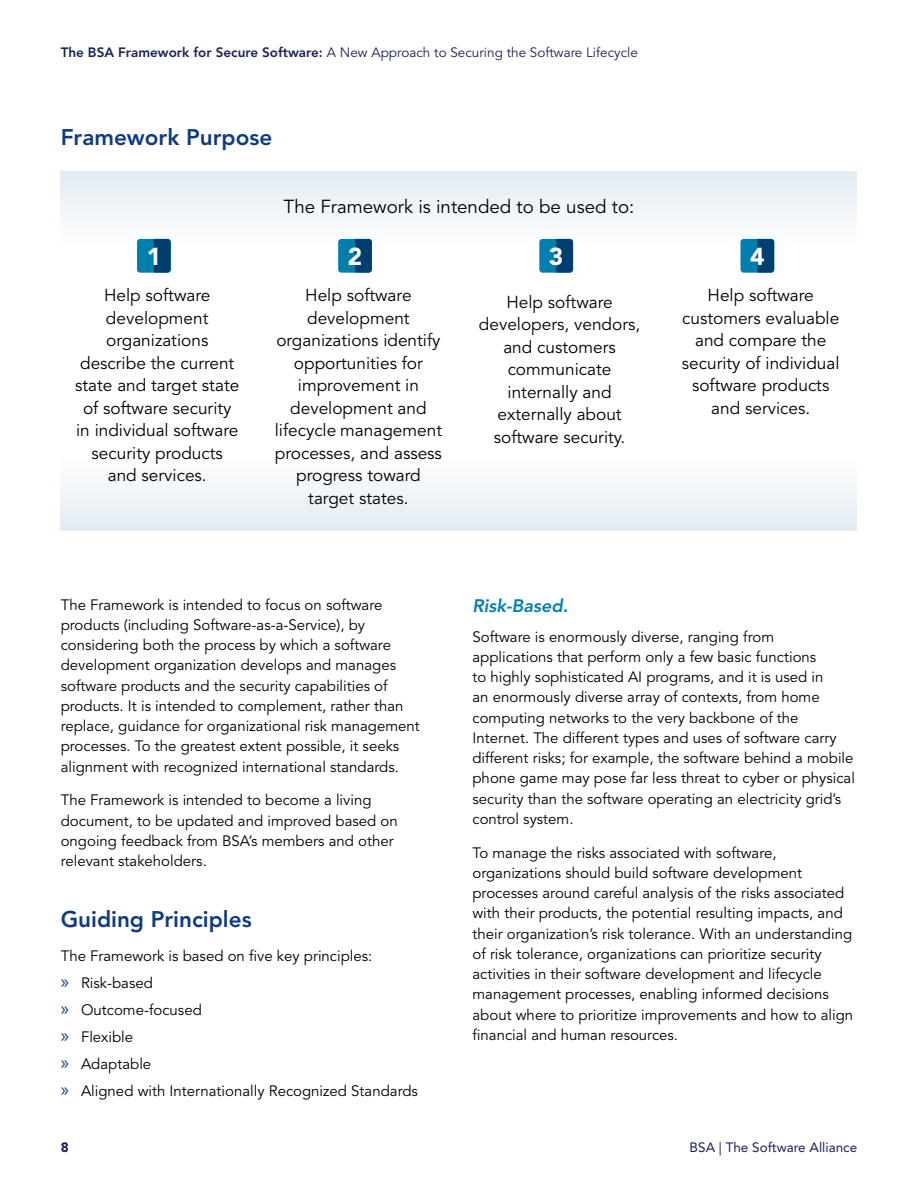
<style>
.page{position:relative;width:918px;height:1188px;background:#fff}
.page>*{position:absolute;margin:0;border:0;box-sizing:border-box;transform-origin:0 0}
.t1{font:900 24.3px "Avenir LT Std";color:#fff}
.t2{font:800 22.5px "Avenir LT Std";color:#103a81}
.t3{font:18.75px "Avenir LT Std";color:#000}
.t4{font:italic 800 18px "Avenir LT Std";color:#007fad}
.t5{font:17.25px/22.5px "Avenir LT Std";color:#000;text-align:center}
.t6{font:15px/20.2px "Avenir LT Std";color:#000}
.t7{font:13.5px "Avenir LT Std";color:#1a2158}
.t8{font:13.5px "Avenir LT Std";color:#1a2158}
.t9{font:900 13.5px "Avenir LT Std";color:#1a2158}
.s1{font-weight:800}
.s2{font-family:"Myriad Pro";font-size:19.5px;color:#103a81}
</style>
<div class="page">
<div style="left:61px;top:456px;width:796px;height:75px;background:linear-gradient(to right,#f0f5f9,#f0f5f9)"></div>
<div style="left:61px;top:171px;width:796px;height:74px;background:linear-gradient(to right,#f0f5f8,#f0f5f8)"></div>
<div style="left:137px;top:239px;width:34px;height:34px;background:#007fad;border-radius:3px"></div>
<svg style="left:154px;top:239px;width:17px;height:34px"></svg>
<div style="left:338px;top:239px;width:34px;height:34px;background:#007fad;border-radius:3px"></div>
<svg style="left:355px;top:239px;width:17px;height:34px"></svg>
<div style="left:539px;top:239px;width:34px;height:34px;background:#007fad;border-radius:3px"></div>
<svg style="left:556px;top:239px;width:17px;height:34px"></svg>
<div style="left:740px;top:239px;width:34px;height:34px;background:#007fad;border-radius:3px"></div>
<svg style="left:757px;top:239px;width:17px;height:34px"></svg>
<p class="t7" style="left:61px;top:45px;width:579px"><span class="s1">The BSA Framework for Secure Software:</span> A New Approach to Securing the Software Lifecycle</p>
<h2 class="t2" style="left:61px;top:124px;width:213px">Framework Purpose</h2>
<p class="t3" style="left:284px;top:196px;width:352px">The Framework is intended to be used to:</p>
<h1 class="t1" style="left:147px;top:242px;width:16px">1</h1>
<p class="t5" style="left:75px;top:284px;width:166px">Help software development organizations describe the current state and target state of software security in individual software security products and services.</p>
<h1 class="t1" style="left:348px;top:242px;width:16px">2</h1>
<p class="t5" style="left:275px;top:284px;width:169px">Help software development organizations identify opportunities for improvement in development and lifecycle management processes, and assess progress toward target states.</p>
<h1 class="t1" style="left:549px;top:242px;width:16px">3</h1>
<p class="t5" style="left:479px;top:291px;width:163px">Help software developers, vendors, and customers communicate internally and externally about software security.</p>
<h1 class="t1" style="left:750px;top:242px;width:16px">4</h1>
<p class="t5" style="left:682px;top:284px;width:159px">Help software customers evaluable and compare the security of individual software products and services.</p>
<p class="t6" style="left:61px;top:595px;width:361px">The Framework is intended to focus on software products (including Software-as-a-Service), by considering both the process by which a software development organization develops and manages software products and the security capabilities of products. It is intended to complement, rather than replace, guidance for organizational risk management processes. To the greatest extent possible, it seeks alignment with recognized international standards.</p>
<p class="t6" style="left:61px;top:790px;width:339px">The Framework is intended to become a living document, to be updated and improved based on ongoing feedback from BSA’s members and other relevant stakeholders.</p>
<h2 class="t2" style="left:61px;top:906px;width:192px">Guiding Principles</h2>
<p class="t6" style="left:61px;top:942px;width:359px;line-height:27px">The Framework is based on five key principles:<br><span class="s2">»</span> Risk-based<br><span class="s2">»</span> Outcome-focused<br><span class="s2">»</span> Flexible<br><span class="s2">»</span> Adaptable<br><span class="s2">»</span> Aligned with Internationally Recognized Standards</p>
<p class="t4" style="left:472px;top:595px;width:97px">Risk-Based.</p>
<p class="t6" style="left:472px;top:627px;width:384px">Software is enormously diverse, ranging from applications that perform only a few basic functions<br>to highly sophisticated AI programs, and it is used in<br>an enormously diverse array of contexts, from home computing networks to the very backbone of the Internet. The different types and uses of software carry different risks; for example, the software behind a mobile phone game may pose far less threat to cyber or physical security than the software operating an electricity grid’s control system.</p>
<p class="t6" style="left:472px;top:843px;width:382px">To manage the risks associated with software, organizations should build software development processes around careful analysis of the risks associated with their products, the potential resulting impacts, and their organization’s risk tolerance. With an understanding of risk tolerance, organizations can prioritize security activities in their software development and lifecycle management processes, enabling informed decisions about where to prioritize improvements and how to align financial and human resources.</p>
<p class="t9" style="left:61px;top:1139px;width:9px">8</p>
<p class="t8" style="left:690px;top:1139px;width:169px">BSA | The Software Alliance</p>
</div>
